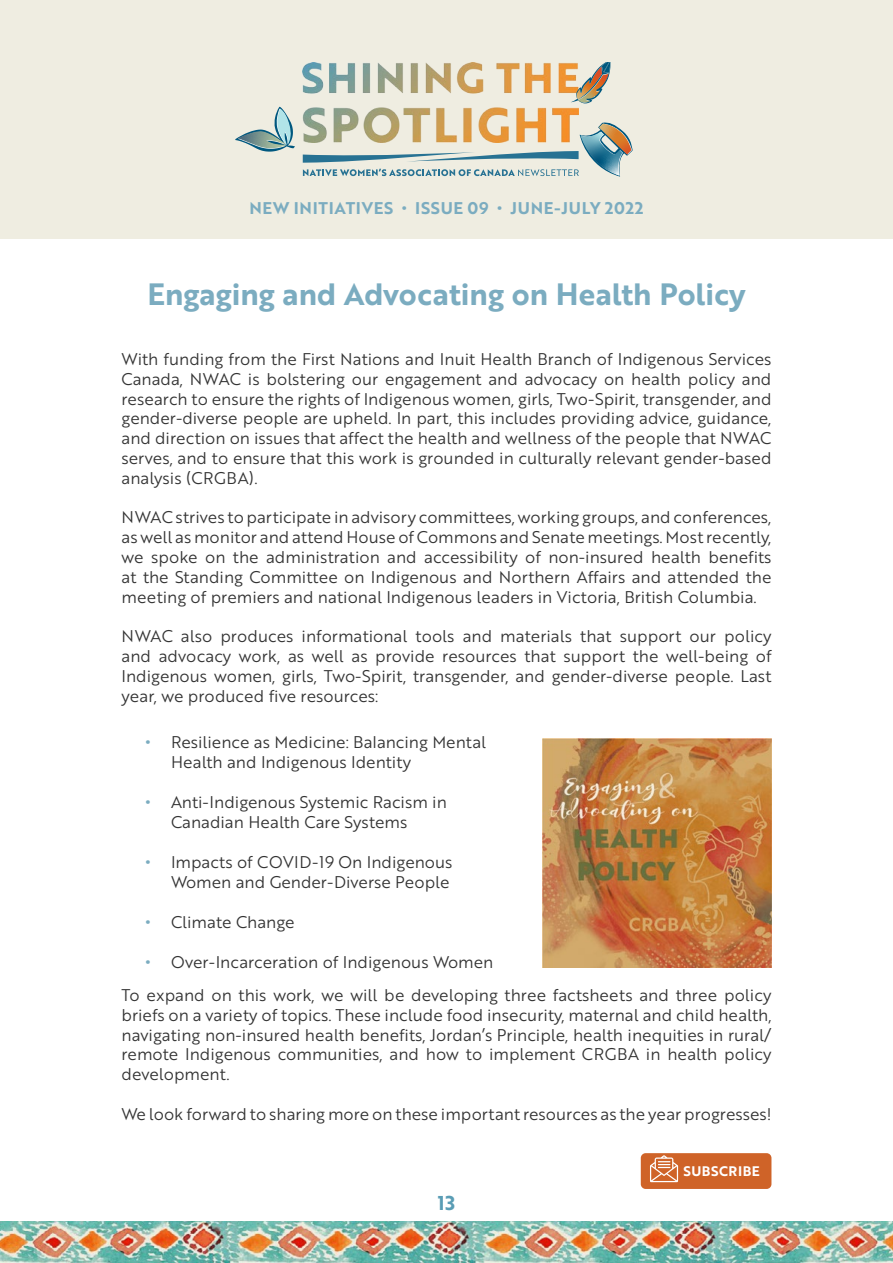
<style>
.page{position:relative;width:893px;height:1263px;background:#fff}
.page>*{position:absolute;margin:0;border:0;box-sizing:border-box;transform-origin:0 0}
.t1{font:30px "Brother 1816 Bold";color:#7bacc0}
.t2{font:19.5px "Brother 1816 Bold";color:#5a9db5}
.t3{font:16.5px/19.8px "Brother 1816 Book";color:#333;text-align:justify}
.t4{font:16.5px "Brother 1816 Bold";letter-spacing:.04em;color:#7bacc0}
.t5{font:13.5px "Brother 1816 Bold";letter-spacing:.04em;color:#fff}
.s1{font-family:"Brother 1816 Bold";color:#7bacc0}
</style>
<div class="page">
<div style="left:0;top:0;width:893px;height:238px;background:#efede1"></div>
<img style="left:302px;top:63px;width:277px;height:59px">
<svg style="left:235px;top:107px;width:60px;height:45px"></svg>
<svg style="left:571px;top:62px;width:40px;height:41px"></svg>
<svg style="left:303px;top:122px;width:329px;height:55px"></svg>
<div style="left:641px;top:1153px;width:130px;height:36px;background:#cf6328;border-radius:5px"></div>
<svg style="left:650px;top:1155px;width:28px;height:27px"></svg>
<img style="left:542px;top:739px;width:229px;height:229px">
<img style="left:0;top:1221px;width:893px;height:42px">
<p class="t4" style="left:249px;top:196px;width:396px">NEW INITIATIVES • ISSUE 09 • JUNE-JULY 2022</p>
<h1 class="t1" style="left:147px;top:272px;width:599px">Engaging and Advocating on Health Policy</h1>
<p class="t3" style="left:122px;top:348px;width:651px">With funding from the First Nations and Inuit Health Branch of Indigenous Services Canada, NWAC is bolstering our engagement and advocacy on health policy and research to ensure the rights of Indigenous women, girls, Two-Spirit, transgender, and gender-diverse people are upheld. In part, this includes providing advice, guidance, and direction on issues that affect the health and wellness of the people that NWAC serves, and to ensure that this work is grounded in culturally relevant gender-based analysis (CRGBA).</p>
<p class="t3" style="left:122px;top:507px;width:651px">NWAC strives to participate in advisory committees, working groups, and conferences, as well as monitor and attend House of Commons and Senate meetings. Most recently, we spoke on the administration and accessibility of non-insured health benefits at the Standing Committee on Indigenous and Northern Affairs and attended the meeting of premiers and national Indigenous leaders in Victoria, British Columbia.</p>
<p class="t3" style="left:122px;top:626px;width:651px">NWAC also produces informational tools and materials that support our policy and advocacy work, as well as provide resources that support the well-being of Indigenous women, girls, Two-Spirit, transgender, and gender-diverse people. Last year, we produced five resources:</p>
<p class="t3" style="left:171px;top:731px;width:317px;text-indent:-25px"><span class="s1">•</span> Resilience as Medicine: Balancing Mental<br>Health and Indigenous Identity</p>
<p class="t3" style="left:171px;top:791px;width:277px;text-indent:-25px"><span class="s1">•</span> Anti-Indigenous Systemic Racism in<br>Canadian Health Care Systems</p>
<p class="t3" style="left:146px;top:851px;width:309px;text-align:right"><span class="s1">•</span> Impacts of COVID-19 On Indigenous<br>Women and Gender-Diverse People</p>
<p class="t3" style="left:146px;top:911px;width:151px"><span class="s1">•</span> Climate Change</p>
<p class="t3" style="left:122px;top:944px;width:651px;line-height:33.3px;text-indent:24px"><span class="s1">•</span> Over-Incarceration of Indigenous Women<br>To expand on this work, we will be developing three factsheets and three policy</p>
<p class="t3" style="left:122px;top:1004px;width:651px">briefs on a variety of topics. These include food insecurity, maternal and child health, navigating non-insured health benefits, Jordan’s Principle, health inequities in rural/ remote Indigenous communities, and how to implement CRGBA in health policy development.</p>
<p class="t3" style="left:122px;top:1103px;width:651px">We look forward to sharing more on these important resources as the year progresses!</p>
<p class="t2" style="left:438px;top:1188px;width:19px">13</p>
<p class="t5" style="left:683px;top:1161px;width:78px">SUBSCRIBE</p>
</div>
